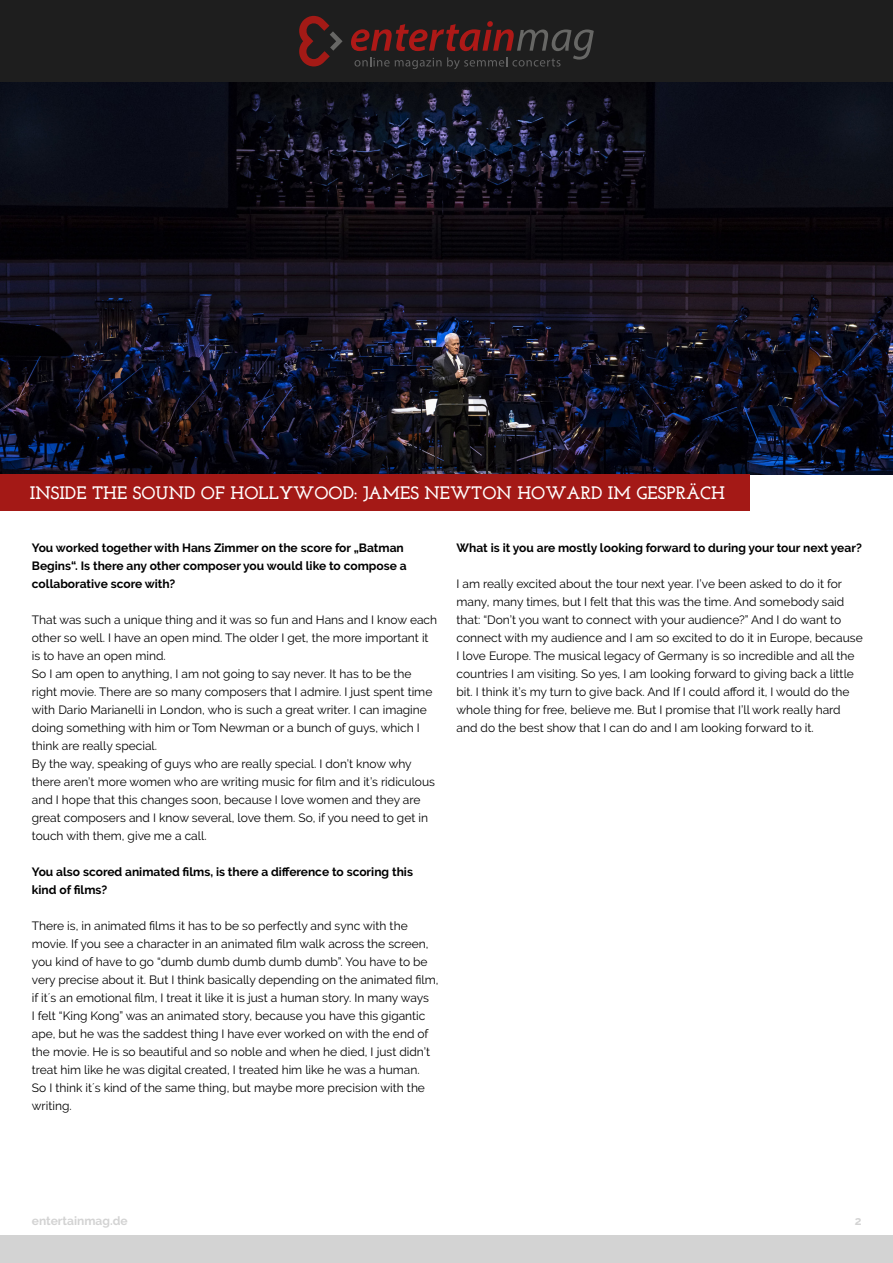
<style>
.page{position:relative;width:893px;height:1263px;background:#fff}
.page>*{position:absolute;margin:0;border:0;box-sizing:border-box;transform-origin:0 0}
.t1{font:700 18px "Josefin Slab";color:#fff}
.t2{font:12px/18px "Raleway";color:#000}
.t3{font:700 12px/18px "Raleway";color:#000}
.t4{font:700 12px "Raleway";color:#d3d3d3}
</style>
<div class="page">
<div style="left:0;top:0;width:893px;height:83px;background:#1e1e1e"></div>
<div style="left:0;top:1235px;width:893px;height:28px;background:#d3d3d3"></div>
<svg style="left:299px;top:16px;width:44px;height:50px"></svg>
<svg style="left:351px;top:21px;width:243px;height:48px"></svg>
<img style="left:0;top:83px;width:893px;height:391px">
<div style="left:0;top:474px;width:749px;height:36px;background:#a41916"></div>
<h1 class="t1" style="left:30px;top:482px;width:697px">INSIDE THE SOUND OF HOLLYWOOD: JAMES NEWTON HOWARD IM GESPRÄCH</h1>
<p class="t3" style="left:32px;top:539px;width:376px">You worked together with Hans Zimmer on the score for „Batman<br>Begins“. Is there any other composer you would like to compose a collaborative score with?</p>
<p class="t2" style="left:32px;top:611px;width:407px">That was such a unique thing and it was so fun and Hans and I know each other so well. I have an open mind. The older I get, the more important it is to have an open mind.<br>So I am open to anything, I am not going to say never. It has to be the right movie. There are so many composers that I admire. I just spent time with Dario Marianelli in London, who is such a great writer. I can imagine doing something with him or Tom Newman or a bunch of guys, which I think are really special.<br>By the way, speaking of guys who are really special. I don’t know why there aren’t more women who are writing music for film and it’s ridiculous and I hope that this changes soon, because I love women and they are great composers and I know several, love them. So, if you need to get in touch with them, give me a call.</p>
<p class="t3" style="left:32px;top:863px;width:383px">You also scored animated films, is there a difference to scoring this kind of films?</p>
<p class="t2" style="left:32px;top:917px;width:408px">There is, in animated films it has to be so perfectly and sync with the movie. If you see a character in an animated film walk across the screen, you kind of have to go “dumb dumb dumb dumb dumb”. You have to be very precise about it. But I think basically depending on the animated film, if it´s an emotional film, I treat it like it is just a human story. In many ways<br>I felt “King Kong” was an animated story, because you have this gigantic ape, but he was the saddest thing I have ever worked on with the end of the movie. He is so beautiful and so noble and when he died, I just didn’t treat him like he was digital created, I treated him like he was a human.<br>So I think it´s kind of the same thing, but maybe more precision with the writing.</p>
<p class="t3" style="left:457px;top:539px;width:407px">What is it you are mostly looking forward to during your tour next year?</p>
<p class="t2" style="left:457px;top:575px;width:408px">I am really excited about the tour next year. I’ve been asked to do it for many, many times, but I felt that this was the time. And somebody said that: “Don’t you want to connect with your audience?” And I do want to connect with my audience and I am so excited to do it in Europe, because I love Europe. The musical legacy of Germany is so incredible and all the countries I am visiting. So yes, I am looking forward to giving back a little bit. I think it’s my turn to give back. And If I could afford it, I would do the whole thing for free, believe me. But I promise that I’ll work really hard and do the best show that I can do and I am looking forward to it.</p>
<p class="t4" style="left:32px;top:1214px;width:97px">entertainmag.de</p>
<p class="t4" style="left:855px;top:1214px;width:8px">2</p>
</div>
